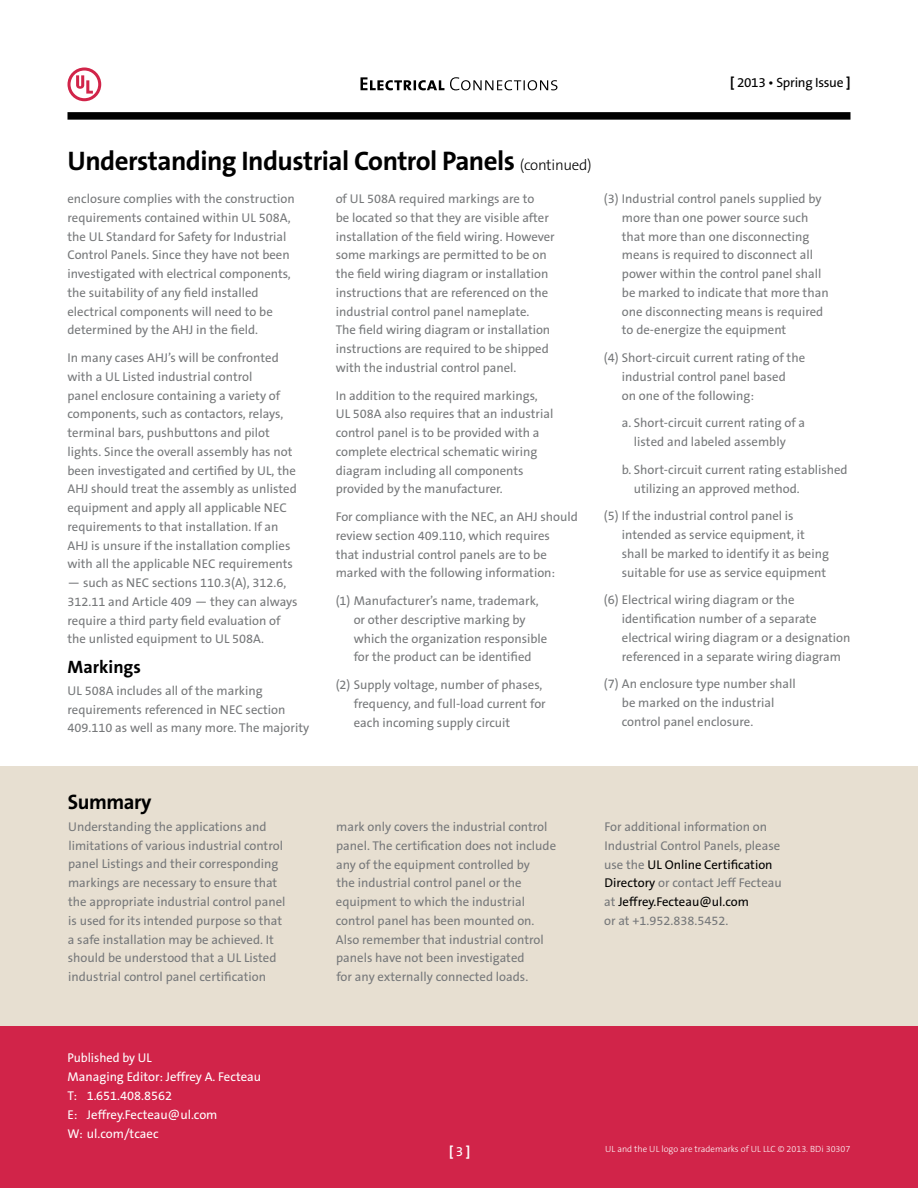
<style>
.page{position:relative;width:918px;height:1188px;background:#fff}
.page>*{position:absolute;margin:0;border:0;box-sizing:border-box;transform-origin:0 0}
.t1{font:700 27px "The Sans B7";letter-spacing:-.02em;color:#000}
.t2{font:700 21px "The Sans B7";letter-spacing:-.02em;color:#000}
.t3{font:700 18px "The Sans B7";color:#000}
.t4{font:13.5px "The Sans B5 Plain";letter-spacing:-.02em;color:#000}
.t5{font:700 13.5px "The Sans B7";color:#fff}
.t6{font:12.75px/18.8px "The Sans B5 Plain";color:#76787a}
.t7{font:12.75px/18.8px "The Sans B5 Plain";color:#fff}
.t8{font:300 9px "The Sans B3";color:#fff}
.s1{font-family:"The Sans B7";font-weight:700}
.s2{font-family:"The Sans B3";font-weight:300;font-size:15px}
.s3{color:#000}
.s4{font-family:"The Sans B5 Plain";font-weight:400}
</style>
<div class="page">
<div style="left:0;top:766px;width:918px;height:260px;background:#e7dfd1"></div>
<div style="left:0;top:1026px;width:918px;height:162px;background:#d12449"></div>
<div style="left:68px;top:112px;width:782px;height:8px;background:#000"></div>
<svg style="left:68px;top:67px;width:33px;height:34px"></svg>
<svg style="left:361px;top:77px;width:196px;height:13px"></svg>
<p class="t4" style="left:730px;top:76px;width:122px"><span class="s1">[</span> 2013 • Spring Issue <span class="s1">]</span></p>
<h1 class="t1" style="left:68px;top:146px;width:526px">Understanding Industrial Control Panels <span class="s2">(continued)</span></h1>
<p class="t6" style="left:68px;top:190px;width:229px">enclosure complies with the construction requirements contained within UL 508A, the UL Standard for Safety for Industrial Control Panels. Since they have not been investigated with electrical components, the suitability of any field installed electrical components will need to be determined by the AHJ in the field.</p>
<p class="t6" style="left:68px;top:349px;width:231px">In many cases AHJ’s will be confronted with a UL Listed industrial control<br>panel enclosure containing a variety of components, such as contactors, relays, terminal bars, pushbuttons and pilot lights. Since the overall assembly has not been investigated and certified by UL, the AHJ should treat the assembly as unlisted equipment and apply all applicable NEC requirements to that installation. If an AHJ is unsure if the installation complies with all the applicable NEC requirements</p>
<p class="t6" style="left:68px;top:574px;width:232px">— such as NEC sections 110.3(A), 312.6, 312.11 and Article 409 — they can always require a third party field evaluation of the unlisted equipment to UL 508A.</p>
<h3 class="t3" style="left:68px;top:658px;width:75px">Markings</h3>
<p class="t6" style="left:68px;top:682px;width:243px">UL 508A includes all of the marking requirements referenced in NEC section<br>409.110 as well as many more. The majority</p>
<p class="t6" style="left:336px;top:190px;width:221px">of UL 508A required markings are to<br>be located so that they are visible after installation of the field wiring. However some markings are permitted to be on the field wiring diagram or installation instructions that are referenced on the industrial control panel nameplate.<br>The field wiring diagram or installation instructions are required to be shipped with the industrial control panel.</p>
<p class="t6" style="left:336px;top:386px;width:219px">In addition to the required markings, UL 508A also requires that an industrial control panel is to be provided with a complete electrical schematic wiring diagram including all components provided by the manufacturer.</p>
<p class="t6" style="left:336px;top:508px;width:244px">For compliance with the NEC, an AHJ should review section 409.110, which requires<br>that industrial control panels are to be marked with the following information:</p>
<p class="t6" style="left:354px;top:592px;width:195px;text-indent:-18px">(1) Manufacturer’s name, trademark, or other descriptive marking by which the organization responsible for the product can be identified</p>
<p class="t6" style="left:354px;top:676px;width:194px;text-indent:-18px">(2) Supply voltage, number of phases, frequency, and full-load current for each incoming supply circuit</p>
<p class="t6" style="left:622px;top:190px;width:208px;text-indent:-18px">(3) Industrial control panels supplied by more than one power source such that more than one disconnecting means is required to disconnect all power within the control panel shall be marked to indicate that more than one disconnecting means is required to de-energize the equipment</p>
<p class="t6" style="left:622px;top:349px;width:185px;text-indent:-18px">(4) Short-circuit current rating of the industrial control panel based<br>on one of the following:</p>
<p class="t6" style="left:622px;top:414px;width:185px;text-align:center">a. Short-circuit current rating of a listed and labeled assembly</p>
<p class="t6" style="left:634px;top:461px;width:215px;text-indent:-12px">b. Short-circuit current rating established utilizing an approved method.</p>
<p class="t6" style="left:622px;top:507px;width:209px;text-indent:-18px">(5) If the industrial control panel is intended as service equipment, it shall be marked to identify it as being suitable for use as service equipment</p>
<p class="t6" style="left:622px;top:591px;width:230px;text-indent:-18px">(6) Electrical wiring diagram or the identification number of a separate electrical wiring diagram or a designation referenced in a separate wiring diagram</p>
<p class="t6" style="left:622px;top:675px;width:175px;text-indent:-18px">(7) An enclosure type number shall be marked on the industrial control panel enclosure.</p>
<h2 class="t2" style="left:68px;top:791px;width:85px">Summary</h2>
<p class="t6" style="left:68px;top:818px;width:219px">Understanding the applications and limitations of various industrial control panel Listings and their corresponding markings are necessary to ensure that the appropriate industrial control panel is used for its intended purpose so that a safe installation may be achieved. It should be understood that a UL Listed industrial control panel certification</p>
<p class="t6" style="left:336px;top:818px;width:222px">mark only covers the industrial control panel. The certification does not include any of the equipment controlled by<br>the industrial control panel or the equipment to which the industrial control panel has been mounted on.<br>Also remember that industrial control panels have not been investigated<br>for any externally connected loads.</p>
<p class="t6" style="left:604px;top:818px;width:179px">For additional information on<br>Industrial Control Panels, please use the <span class="s3">UL Online Certification<br>Directory</span> or contact Jeff Fecteau at <span class="s3">Jeffrey.Fecteau@ul.com<br></span>or at +1.952.838.5452.</p>
<p class="t7" style="left:68px;top:1049px;width:195px">Published by UL<br>Managing Editor: Jeffrey A. Fecteau<br>T: 1.651.408.8562<br>E: Jeffrey.Fecteau@ul.com<br>W: ul.com/tcaec</p>
<p class="t5" style="left:449px;top:1144px;width:23px">[ <span class="s4">3</span> ]</p>
<p class="t8" style="left:605px;top:1145px;width:247px">UL and the UL logo are trademarks of UL LLC © 2013. BDi 30307</p>
</div>
